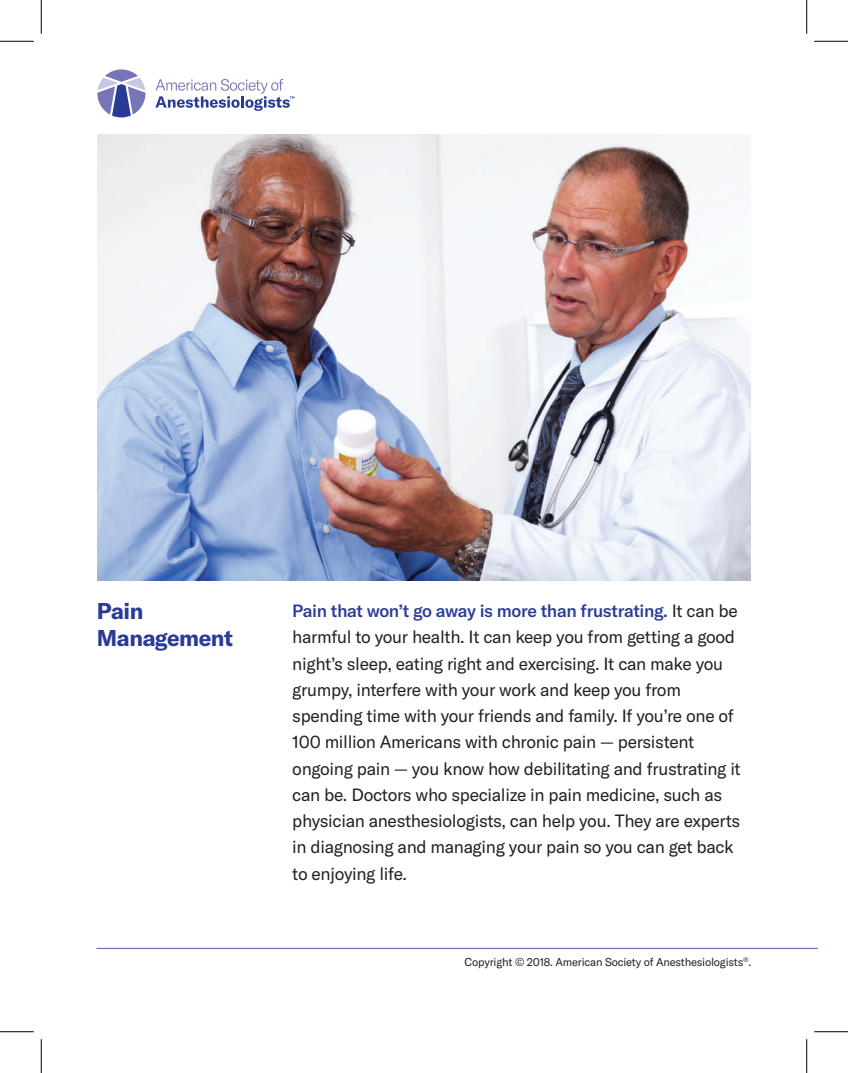
<style>
.page{position:relative;width:848px;height:1073px;background:#fff}
.page>*{position:absolute;margin:0;border:0;box-sizing:border-box;transform-origin:0 0}
.t1{font:700 22.5px/27px "GT America";letter-spacing:-.02em;color:#293b97}
.t2{font:17.5px/26.2px "GT America";letter-spacing:-.02em;color:#231f20}
.t3{font:11.25px "GT America";letter-spacing:-.02em;color:#231f20}
.s1{font-weight:500;color:#293b97}
</style>
<div class="page">
<hr style="left:97px;top:947px;width:721px;height:2px;background:#7675b7">
<img style="left:97px;top:135px;width:653px;height:445px">
<svg style="left:97px;top:69px;width:48px;height:48px"></svg>
<svg style="left:155px;top:79px;width:139px;height:32px"></svg>
<hr style="left:0;top:41px;width:34px;height:1px;background:#000">
<hr style="left:814px;top:41px;width:34px;height:1px;background:#000">
<hr style="left:0;top:1031px;width:34px;height:1px;background:#000">
<hr style="left:814px;top:1031px;width:34px;height:1px;background:#000">
<hr style="left:41px;top:0;width:1px;height:34px;background:#000">
<hr style="left:41px;top:1039px;width:1px;height:33px;background:#000">
<hr style="left:806px;top:0;width:1px;height:34px;background:#000">
<hr style="left:806px;top:1039px;width:1px;height:33px;background:#000">
<p class="t1" style="left:97px;top:597px;width:137px">Pain<br>Management</p>
<p class="t2" style="left:292px;top:597px;width:450px"><span class="s1">Pain that won’t go away is more than frustrating.</span> It can be harmful to your health. It can keep you from getting a good night’s sleep, eating right and exercising. It can make you grumpy, interfere with your work and keep you from spending time with your friends and family. If you’re one of 100 million Americans with chronic pain — persistent ongoing pain — you know how debilitating and frustrating it can be. Doctors who specialize in pain medicine, such as physician anesthesiologists, can help you. They are experts in diagnosing and managing your pain so you can get back to enjoying life.</p>
<p class="t3" style="left:464px;top:955px;width:288px">Copyright © 2018. American Society of Anesthesiologists<sup>®</sup>.</p>
</div>
